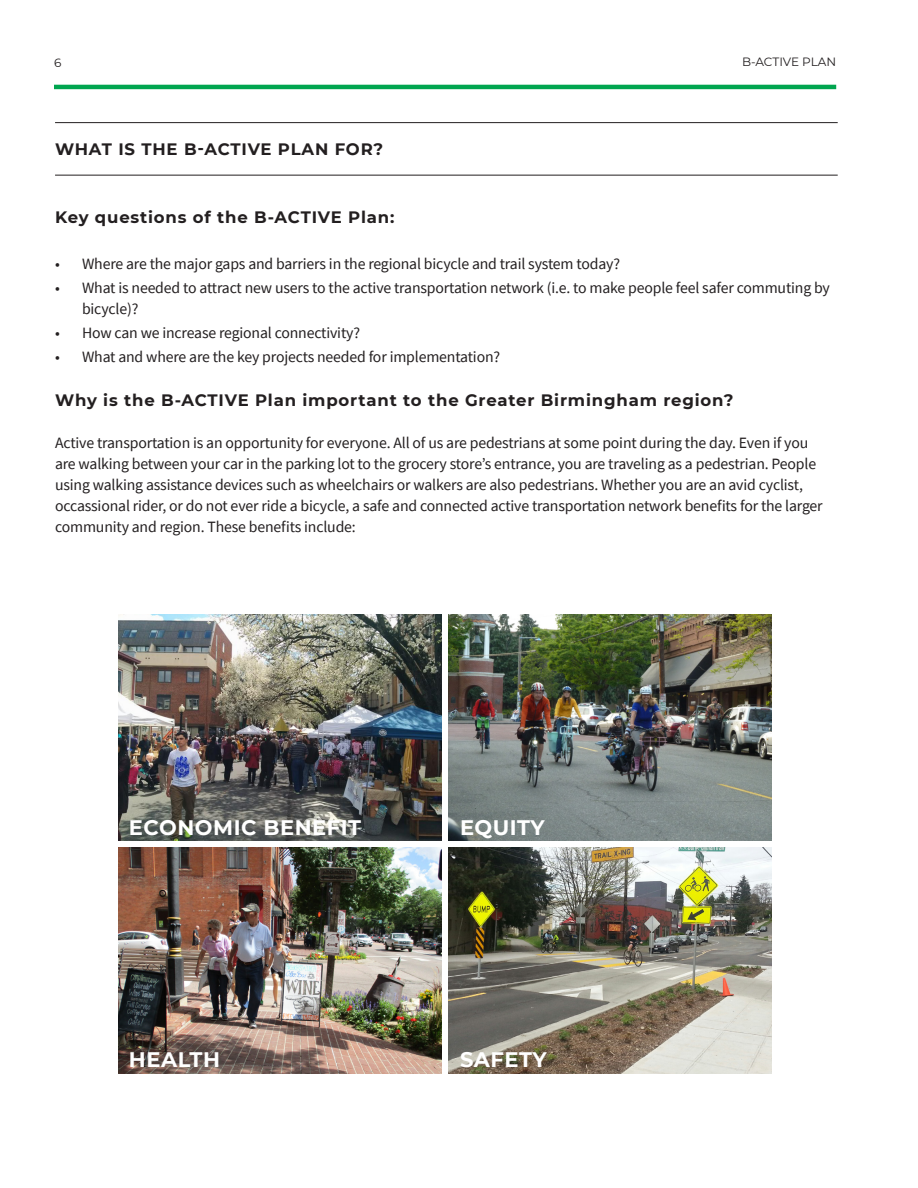
<style>
.page{position:relative;width:918px;height:1188px;background:#fff}
.page>*{position:absolute;margin:0;border:0;box-sizing:border-box;transform-origin:0 0}
.BOX_white_10pt{font:700 21px "Montserrat";letter-spacing:.025em;color:#fff}
.Heading_2A{font:700 16.5px "Montserrat";letter-spacing:.05em;color:#231f20}
.Heading_2{font:700 16.5px "Montserrat";letter-spacing:.05em;color:#231f20}
.Body_TEXT{font:15.75px/21px "Source Sans Pro";letter-spacing:-.01em;color:#231f20}
.t1{font:12px "Montserrat";letter-spacing:-.01em;color:#231f20}
</style>
<div class="page">
<hr style="left:54px;top:85px;width:782px;height:4px;background:#00a54f">
<hr style="left:55px;top:175px;width:783px;height:1px;background:#231f20">
<hr style="left:55px;top:122px;width:783px;height:1px;background:#231f20">
<img style="left:449px;top:615px;width:323px;height:225px">
<img style="left:449px;top:848px;width:323px;height:225px">
<img style="left:118px;top:848px;width:323px;height:225px">
<img style="left:118px;top:615px;width:323px;height:225px">
<p class="t1" style="left:54px;top:54px;width:9px">6</p>
<p class="t1" style="left:742px;top:53px;width:96px">B-ACTIVE PLAN</p>
<p class="Heading_2" style="left:55px;top:137px;width:330px">WHAT IS THE B-ACTIVE PLAN FOR?</p>
<p class="Heading_2A" style="left:55px;top:206px;width:341px">Key questions of the B-ACTIVE Plan:</p>
<p class="Body_TEXT" style="left:55px;top:253px;width:567px">• Where are the major gaps and barriers in the regional bicycle and trail system today?</p>
<p class="Body_TEXT" style="left:82px;top:277px;width:749px;text-indent:-27px">• What is needed to attract new users to the active transportation network (i.e. to make people feel safer commuting by bicycle)?</p>
<p class="Body_TEXT" style="left:55px;top:322px;width:307px">• How can we increase regional connectivity?</p>
<p class="Body_TEXT" style="left:55px;top:346px;width:447px">• What and where are the key projects needed for implementation?</p>
<p class="Heading_2A" style="left:55px;top:388px;width:680px">Why is the B-ACTIVE Plan important to the Greater Birmingham region?</p>
<p class="Body_TEXT" style="left:55px;top:432px;width:769px">Active transportation is an opportunity for everyone. All of us are pedestrians at some point during the day. Even if you are walking between your car in the parking lot to the grocery store’s entrance, you are traveling as a pedestrian. People using walking assistance devices such as wheelchairs or walkers are also pedestrians. Whether you are an avid cyclist, occassional rider, or do not ever ride a bicycle, a safe and connected active transportation network benefits for the larger community and region. These benefits include:</p>
<p class="BOX_white_10pt" style="left:129px;top:813px;width:234px">ECONOMIC BENEFIT</p>
<p class="BOX_white_10pt" style="left:129px;top:1044px;width:93px">HEALTH</p>
<p class="BOX_white_10pt" style="left:460px;top:813px;width:86px">EQUITY</p>
<p class="BOX_white_10pt" style="left:460px;top:1044px;width:88px">SAFETY</p>
</div>
